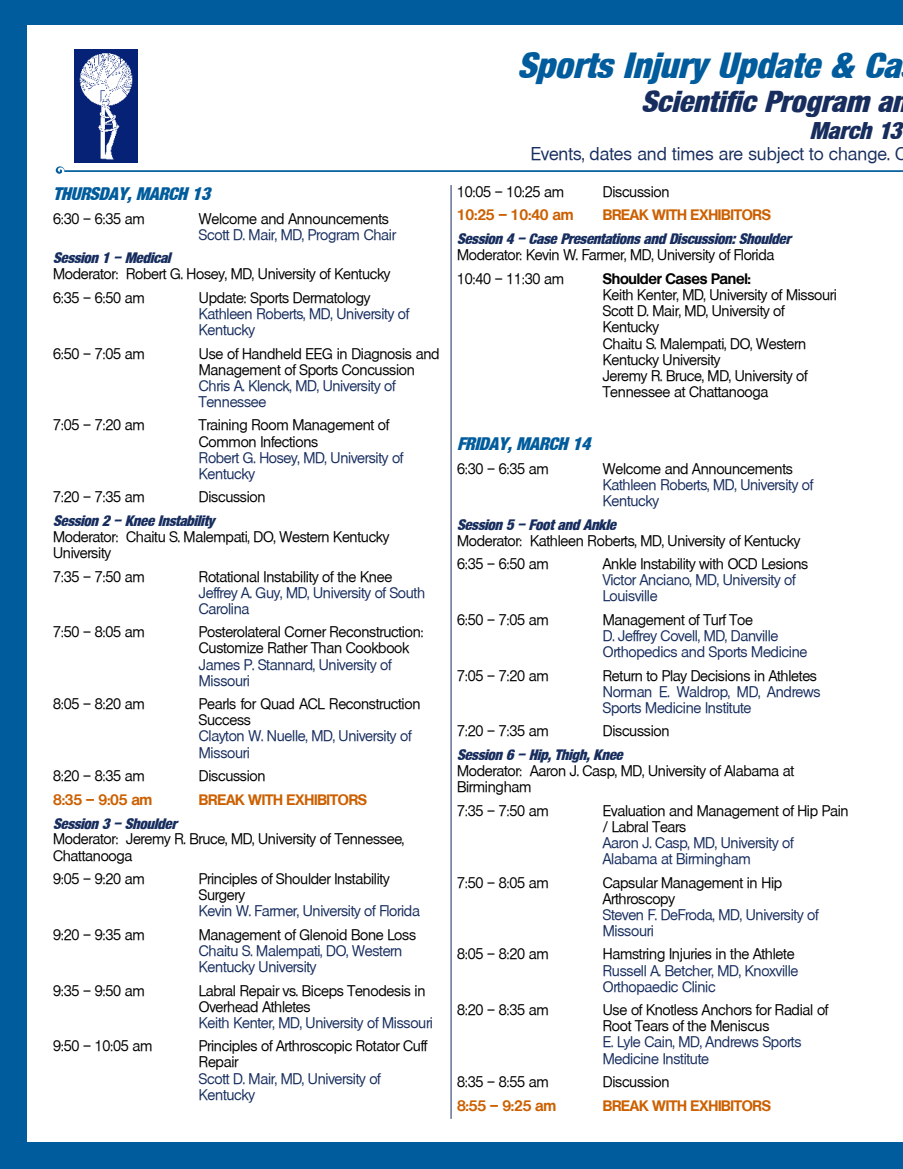
<style>
.page{position:relative;width:903px;height:1169px;background:#fff}
.page>*{position:absolute;margin:0;border:0;box-sizing:border-box;transform-origin:0 0}
.t1{font:italic 35.5px "Basic Sans Heavy SF Bold";color:#005c9c}
.t2{font:italic 29.5px "Basic Sans Heavy SF Bold";color:#172d5e}
.t3{font:italic 23.5px "Basic Sans Heavy SF Bold";color:#172d5e}
.t4{font:17.75px "Basic Sans SF";color:#172d5e}
.t5{font:italic 17.75px "Basic Sans Heavy SF Bold";letter-spacing:-.015em;color:#005c9c}
.t6{font:14.75px/16px "Basic Sans SF";letter-spacing:-.02em;color:#000}
.t7{font:14.75px/16px "Basic Sans SF";letter-spacing:-.02em;color:#172d5e}
.t8{font:italic 14.75px "Basic Sans Heavy SF Bold";letter-spacing:-.02em;color:#172d5e}
.t9{font:14.75px "Basic Sans SF Bold";letter-spacing:-.02em;color:#cc6000}
.t10{font:14.75px "Basic Sans SF Bold";letter-spacing:-.02em;color:#000}
</style>
<div class="page">
<div style="left:0;top:0;width:903px;height:1168px;background:#005c9c"></div>
<div style="left:27px;top:25px;width:876px;height:1116px;background:#fff"></div>
<hr style="left:64px;top:170px;width:839px;height:2px;background:#005c9c">
<svg style="left:56px;top:166px;width:8px;height:8px"></svg>
<hr style="left:450px;top:185px;width:1px;height:933px;background:#172d5e">
<img style="left:75px;top:50px;width:63px;height:113px">
<p class="t5" style="left:53px;top:187px;width:158px">THURSDAY, MARCH 13</p>
<p class="t6" style="left:53px;top:210px;width:93px">6:30 – 6:35 am</p>
<p class="t6" style="left:199px;top:210px;width:191px">Welcome and Announcements</p>
<p class="t7" style="left:199px;top:226px;width:199px">Scott D. Mair, MD, Program Chair</p>
<p class="t8" style="left:53px;top:252px;width:119px">Session 1 – Medical</p>
<p class="t6" style="left:53px;top:262px;width:339px;line-height:23.5px">Moderator: Robert G. Hosey, MD, University of Kentucky<br>6:35 – 6:50 am</p>
<p class="t6" style="left:199px;top:289px;width:173px">Update: Sports Dermatology</p>
<p class="t7" style="left:199px;top:306px;width:212px">Kathleen Roberts, MD, University of<br>Kentucky</p>
<p class="t6" style="left:53px;top:345px;width:93px">6:50 – 7:05 am</p>
<p class="t6" style="left:199px;top:345px;width:242px">Use of Handheld EEG in Diagnosis and<br>Management of Sports Concussion</p>
<p class="t7" style="left:199px;top:377px;width:198px">Chris A. Klenck, MD, University of<br>Tennessee</p>
<p class="t6" style="left:53px;top:417px;width:93px">7:05 – 7:20 am</p>
<p class="t6" style="left:199px;top:417px;width:192px">Training Room Management of<br>Common Infections</p>
<p class="t7" style="left:199px;top:449px;width:206px">Robert G. Hosey, MD, University of<br>Kentucky</p>
<p class="t6" style="left:53px;top:489px;width:93px">7:20 – 7:35 am</p>
<p class="t6" style="left:199px;top:489px;width:68px">Discussion</p>
<p class="t8" style="left:53px;top:515px;width:163px">Session 2 – Knee Instability</p>
<p class="t6" style="left:53px;top:528px;width:338px">Moderator: Chaitu S. Malempati, DO, Western Kentucky<br>University</p>
<p class="t6" style="left:53px;top:568px;width:93px">7:35 – 7:50 am</p>
<p class="t6" style="left:199px;top:568px;width:195px">Rotational Instability of the Knee</p>
<p class="t7" style="left:199px;top:584px;width:228px">Jeffrey A. Guy, MD, University of South<br>Carolina</p>
<p class="t6" style="left:53px;top:624px;width:93px">7:50 – 8:05 am</p>
<p class="t6" style="left:199px;top:624px;width:226px">Posterolateral Corner Reconstruction:<br>Customize Rather Than Cookbook</p>
<p class="t7" style="left:199px;top:656px;width:194px">James P. Stannard, University of<br>Missouri</p>
<p class="t6" style="left:53px;top:696px;width:93px">8:05 – 8:20 am</p>
<p class="t6" style="left:199px;top:696px;width:223px">Pearls for Quad ACL Reconstruction<br>Success</p>
<p class="t7" style="left:199px;top:728px;width:214px">Clayton W. Nuelle, MD, University of<br>Missouri</p>
<p class="t6" style="left:53px;top:767px;width:93px">8:20 – 8:35 am</p>
<p class="t6" style="left:199px;top:767px;width:68px">Discussion</p>
<p class="t9" style="left:53px;top:793px;width:101px">8:35 – 9:05 am</p>
<p class="t9" style="left:199px;top:793px;width:170px">BREAK WITH EXHIBITORS</p>
<p class="t8" style="left:53px;top:817px;width:125px">Session 3 – Shoulder</p>
<p class="t6" style="left:53px;top:831px;width:353px">Moderator: Jeremy R. Bruce, MD, University of Tennessee,<br>Chattanooga</p>
<p class="t6" style="left:53px;top:870px;width:93px">9:05 – 9:20 am</p>
<p class="t6" style="left:199px;top:870px;width:192px">Principles of Shoulder Instability<br>Surgery</p>
<p class="t7" style="left:199px;top:903px;width:223px">Kevin W. Farmer, University of Florida</p>
<p class="t6" style="left:53px;top:926px;width:93px">9:20 – 9:35 am</p>
<p class="t6" style="left:199px;top:926px;width:219px">Management of Glenoid Bone Loss</p>
<p class="t7" style="left:199px;top:942px;width:205px">Chaitu S. Malempati, DO, Western<br>Kentucky University</p>
<p class="t6" style="left:53px;top:982px;width:93px">9:35 – 9:50 am</p>
<p class="t6" style="left:199px;top:982px;width:228px">Labral Repair vs. Biceps Tenodesis in<br>Overhead Athletes</p>
<p class="t7" style="left:199px;top:1014px;width:236px">Keith Kenter, MD, University of Missouri</p>
<p class="t6" style="left:53px;top:1037px;width:101px">9:50 – 10:05 am</p>
<p class="t6" style="left:199px;top:1037px;width:230px">Principles of Arthroscopic Rotator Cuff<br>Repair</p>
<p class="t7" style="left:199px;top:1070px;width:183px">Scott D. Mair, MD, University of<br>Kentucky</p>
<h1 class="t1" style="left:517px;top:52px;width:384px">Sports Injury Update &amp; Ca</h1>
<h2 class="t2" style="left:641px;top:90px;width:267px">Scientific Program an</h2>
<h3 class="t3" style="left:809px;top:122px;width:94px">March 13</h3>
<p class="t4" style="left:531px;top:144px;width:378px">Events, dates and times are subject to change. C</p>
<p class="t6" style="left:457px;top:184px;width:109px">10:05 – 10:25 am</p>
<p class="t6" style="left:603px;top:184px;width:68px">Discussion</p>
<p class="t9" style="left:457px;top:209px;width:118px">10:25 – 10:40 am</p>
<p class="t9" style="left:603px;top:209px;width:170px">BREAK WITH EXHIBITORS</p>
<p class="t8" style="left:457px;top:233px;width:335px">Session 4 – Case Presentations and Discussion: Shoulder</p>
<p class="t6" style="left:457px;top:243px;width:319px;line-height:23.8px">Moderator: Kevin W. Farmer, MD, University of Florida<br>10:40 – 11:30 am</p>
<p class="t10" style="left:603px;top:273px;width:150px">Shoulder Cases Panel:</p>
<p class="t6" style="left:603px;top:287px;width:236px">Keith Kenter, MD, University of Missouri<br>Scott D. Mair, MD, University of<br>Kentucky<br>Chaitu S. Malempati, DO, Western<br>Kentucky University<br>Jeremy R. Bruce, MD, University of<br>Tennessee at Chattanooga</p>
<p class="t5" style="left:457px;top:437px;width:135px">FRIDAY, MARCH 14</p>
<p class="t6" style="left:457px;top:460px;width:93px">6:30 – 6:35 am</p>
<p class="t6" style="left:603px;top:460px;width:191px">Welcome and Announcements</p>
<p class="t7" style="left:603px;top:476px;width:212px">Kathleen Roberts, MD, University of<br>Kentucky</p>
<p class="t8" style="left:457px;top:519px;width:161px">Session 5 – Foot and Ankle</p>
<p class="t6" style="left:457px;top:528px;width:345px;line-height:23.5px">Moderator: Kathleen Roberts, MD, University of Kentucky<br>6:35 – 6:50 am</p>
<p class="t6" style="left:603px;top:556px;width:207px">Ankle Instability with OCD Lesions</p>
<p class="t7" style="left:603px;top:572px;width:194px">Victor Anciano, MD, University of<br>Louisville</p>
<p class="t6" style="left:457px;top:611px;width:93px">6:50 – 7:05 am</p>
<p class="t6" style="left:603px;top:611px;width:152px">Management of Turf Toe</p>
<p class="t7" style="left:603px;top:627px;width:206px">D. Jeffrey Covell, MD, Danville<br>Orthopedics and Sports Medicine</p>
<p class="t6" style="left:457px;top:667px;width:93px">7:05 – 7:20 am</p>
<p class="t6" style="left:603px;top:667px;width:216px">Return to Play Decisions in Athletes</p>
<p class="t7" style="left:603px;top:683px;width:219px">Norman E. Waldrop, MD, Andrews<br>Sports Medicine Institute</p>
<p class="t6" style="left:457px;top:723px;width:93px">7:20 – 7:35 am</p>
<p class="t6" style="left:603px;top:723px;width:68px">Discussion</p>
<p class="t8" style="left:457px;top:749px;width:167px">Session 6 – Hip, Thigh, Knee</p>
<p class="t6" style="left:457px;top:762px;width:339px">Moderator: Aaron J. Casp, MD, University of Alabama at<br>Birmingham</p>
<p class="t6" style="left:457px;top:802px;width:93px">7:35 – 7:50 am</p>
<p class="t6" style="left:603px;top:802px;width:247px">Evaluation and Management of Hip Pain / Labral Tears</p>
<p class="t7" style="left:603px;top:834px;width:192px">Aaron J. Casp, MD, University of<br>Alabama at Birmingham</p>
<p class="t6" style="left:457px;top:874px;width:93px">7:50 – 8:05 am</p>
<p class="t6" style="left:603px;top:874px;width:181px">Capsular Management in Hip<br>Arthroscopy</p>
<p class="t7" style="left:603px;top:906px;width:217px">Steven F. DeFroda, MD, University of<br>Missouri</p>
<p class="t6" style="left:457px;top:946px;width:93px">8:05 – 8:20 am</p>
<p class="t6" style="left:603px;top:946px;width:193px">Hamstring Injuries in the Athlete</p>
<p class="t7" style="left:603px;top:962px;width:197px">Russell A. Betcher, MD, Knoxville<br>Orthopaedic Clinic</p>
<p class="t6" style="left:457px;top:1001px;width:93px">8:20 – 8:35 am</p>
<p class="t6" style="left:603px;top:1001px;width:227px">Use of Knotless Anchors for Radial of<br>Root Tears of the Meniscus</p>
<p class="t7" style="left:603px;top:1034px;width:200px">E. Lyle Cain, MD, Andrews Sports<br>Medicine Institute</p>
<p class="t6" style="left:457px;top:1073px;width:93px">8:35 – 8:55 am</p>
<p class="t6" style="left:603px;top:1073px;width:68px">Discussion</p>
<p class="t9" style="left:457px;top:1099px;width:101px">8:55 – 9:25 am</p>
<p class="t9" style="left:603px;top:1099px;width:170px">BREAK WITH EXHIBITORS</p>
</div>
